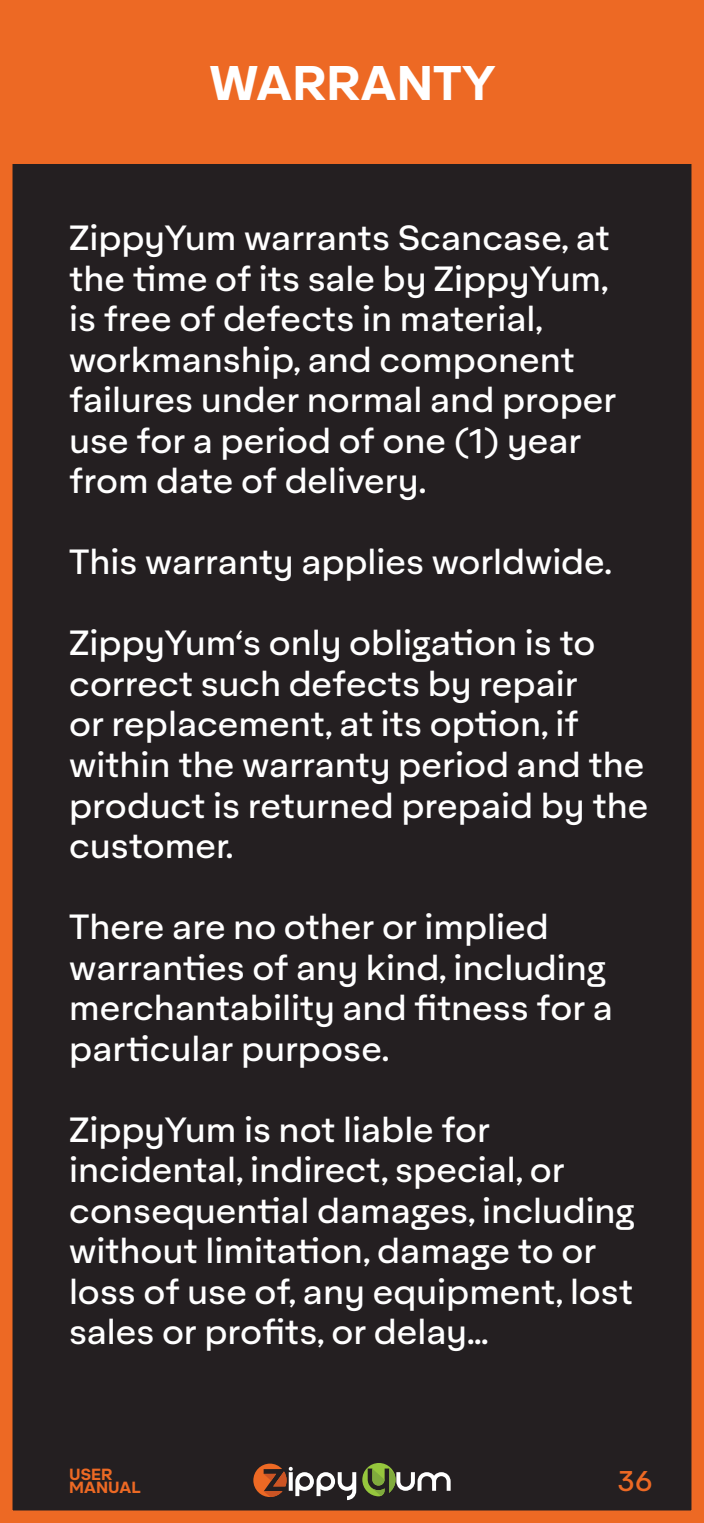
<style>
.page{position:relative;width:704px;height:1523px;background:#fff}
.page>*{position:absolute;margin:0;border:0;box-sizing:border-box;transform-origin:0 0}
.t1{font:46.88px "Aktifo A Bold";letter-spacing:.01em;color:#fff}
.t2{font:33.75px/40.5px "Aktifo A Medium";color:#fff}
.t3{font:28.12px "Aktifo A Medium";color:#ed6924}
.t4{font:15.62px/13.1px "Aktifo A Bold";color:#ed6924}
</style>
<div class="page">
<div style="left:0;top:0;width:703px;height:1522px;background:#241f21"></div>
<svg style="left:253px;top:1463px;width:103px;height:37px"></svg>
<svg style="left:362px;top:1463px;width:88px;height:33px"></svg>
<div style="left:13px;top:13px;width:677px;height:151px;background:#ed6924"></div>
<div style="left:0;top:0;width:703px;height:1522px;border:12px solid #ed6924"></div>
<h1 class="t1" style="left:209px;top:63px;width:286px">WARRANTY</h1>
<p class="t2" style="left:69px;top:220px;width:548px">ZippyYum warrants Scancase, at the time of its sale by ZippyYum, is free of defects in material, workmanship, and component failures under normal and proper use for a period of one (1) year from date of delivery.</p>
<p class="t2" style="left:69px;top:544px;width:544px">This warranty applies worldwide.</p>
<p class="t2" style="left:69px;top:625px;width:580px">ZippyYum‘s only obligation is to correct such defects by repair<br>or replacement, at its option, if within the warranty period and the product is returned prepaid by the customer.</p>
<p class="t2" style="left:69px;top:909px;width:545px">There are no other or implied warranties of any kind, including merchantability and fitness for a particular purpose.</p>
<p class="t2" style="left:69px;top:1111px;width:566px">ZippyYum is not liable for incidental, indirect, special, or consequential damages, including without limitation, damage to or loss of use of, any equipment, lost sales or profits, or delay...</p>
<p class="t4" style="left:69px;top:1468px;width:73px">USER<br>MANUAL</p>
<p class="t3" style="left:617px;top:1469px;width:37px">36</p>
</div>
